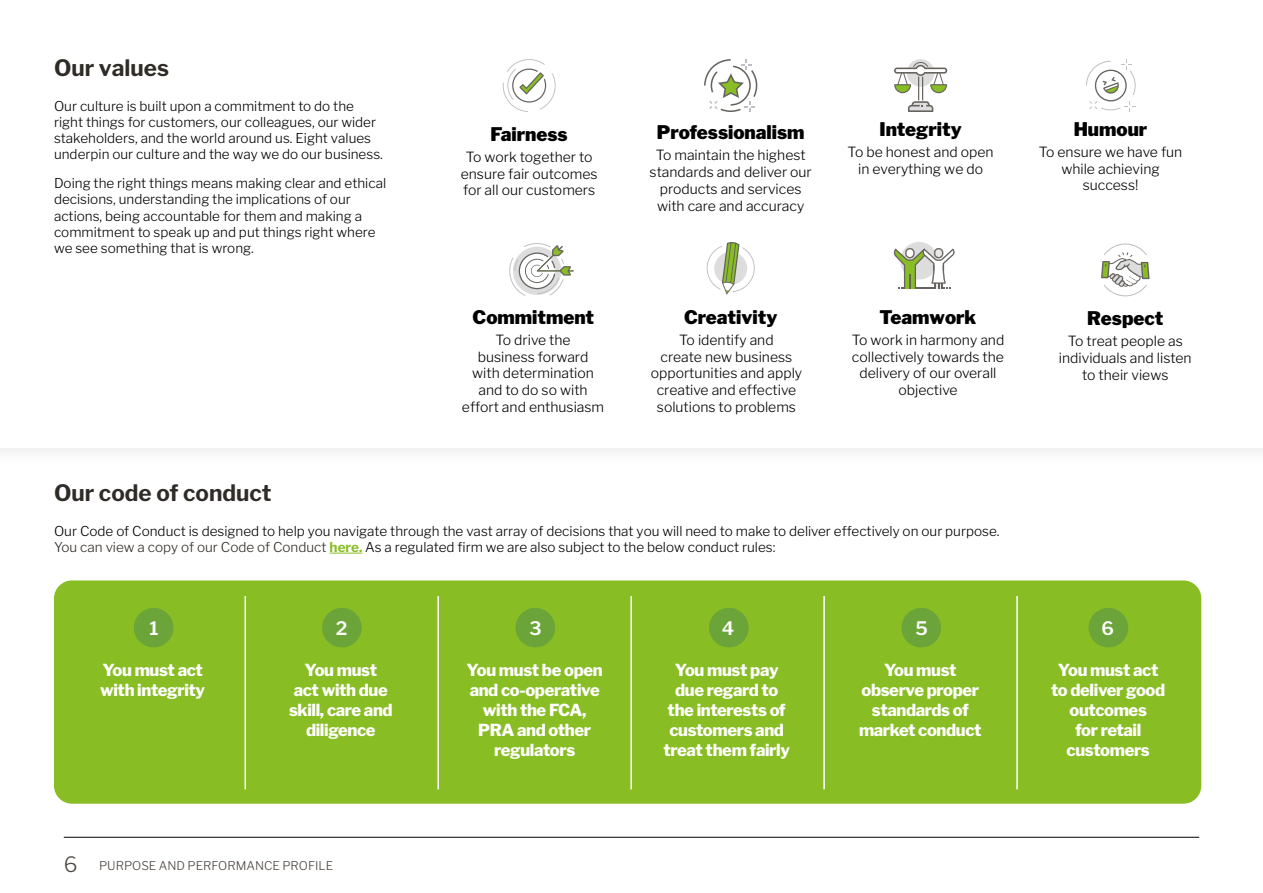
<style>
.page{position:relative;width:1263px;height:893px;background:#fff}
.page>*{position:absolute;margin:0;border:0;box-sizing:border-box;transform-origin:0 0}
.t1{font:700 22.5px "Libre Franklin";color:#2f2b27}
.t2{font:900 18.6px "Libre Franklin";color:#000}
.t3{font:600 18.45px "Libre Franklin";color:#fff}
.t4{font:800 16.5px/19.8px "Libre Franklin";letter-spacing:-.02em;color:#fff;text-align:center}
.t5{font:300 13.95px/16.8px "Libre Franklin";color:#000;text-align:center}
.t6{font:300 13.5px/16.2px "Libre Franklin";color:#000}
.t7{font:300 12px "Libre Franklin";color:#4d4642}
.s1{color:#2f2b27}
.s2{font-weight:700;color:#89bd24}
.s3{font-size:21px}
</style>
<div class="page">
<hr style="left:64px;top:837px;width:1135px;height:1px;background:#000">
<div style="left:54px;top:580px;width:1147px;height:224px;background:#89bd24;border-radius:18px"></div>
<div style="left:0;top:0;width:1263px;height:467px;background:#fafafa"></div>
<div style="left:0;top:0;width:1263px;height:448px;background:#fff"></div>
<svg style="left:503px;top:59px;width:53px;height:53px"></svg>
<svg style="left:704px;top:59px;width:53px;height:53px"></svg>
<div style="left:907px;top:59px;width:27px;height:28px;background:#ddd;border-radius:50%"></div>
<svg style="left:894px;top:62px;width:53px;height:50px"></svg>
<svg style="left:1086px;top:59px;width:49px;height:53px"></svg>
<hr style="left:537px;top:270px;width:37px;height:2px;background:#66635f">
<svg style="left:509px;top:243px;width:62px;height:53px"></svg>
<svg style="left:707px;top:242px;width:48px;height:53px"></svg>
<div style="left:900px;top:242px;width:38px;height:37px;background:#ddd;border-radius:50%"></div>
<svg style="left:894px;top:248px;width:61px;height:41px"></svg>
<svg style="left:1101px;top:243px;width:48px;height:53px"></svg>
<hr style="left:330px;top:553px;width:32px;height:1px;background:#89bd24">
<div style="left:134px;top:608px;width:39px;height:39px;background:#6ba539;border-radius:50%"></div>
<hr style="left:244px;top:596px;width:2px;height:193px;background:#fff">
<hr style="left:437px;top:596px;width:2px;height:193px;background:#fff">
<hr style="left:630px;top:596px;width:2px;height:193px;background:#fff">
<hr style="left:823px;top:596px;width:2px;height:193px;background:#fff">
<hr style="left:1016px;top:596px;width:2px;height:193px;background:#fff">
<div style="left:322px;top:608px;width:40px;height:39px;background:#6ba539;border-radius:50%"></div>
<div style="left:515px;top:608px;width:40px;height:39px;background:#6ba539;border-radius:50%"></div>
<div style="left:709px;top:608px;width:40px;height:39px;background:#6ba539;border-radius:50%"></div>
<div style="left:901px;top:608px;width:40px;height:39px;background:#6ba539;border-radius:50%"></div>
<div style="left:1088px;top:608px;width:40px;height:39px;background:#6ba539;border-radius:50%"></div>
<h1 class="t1" style="left:54px;top:54px;width:116px">Our values</h1>
<p class="t6" style="left:54px;top:98px;width:330px">Our culture is built upon a commitment to do the right things for customers, our colleagues, our wider stakeholders, and the world around us. Eight values underpin our culture and the way we do our business.</p>
<p class="t6" style="left:54px;top:175px;width:334px">Doing the right things means making clear and ethical decisions, understanding the implications of our actions, being accountable for them and making a commitment to speak up and put things right where we see something that is wrong.</p>
<h2 class="t2" style="left:491px;top:123px;width:79px">Fairness</h2>
<p class="t5" style="left:461px;top:149px;width:138px">To work together to ensure fair outcomes for all our customers</p>
<h2 class="t2" style="left:657px;top:121px;width:149px">Professionalism</h2>
<p class="t5" style="left:649px;top:147px;width:164px">To maintain the highest standards and deliver our products and services with care and accuracy</p>
<h2 class="t2" style="left:879px;top:118px;width:84px">Integrity</h2>
<p class="t5" style="left:848px;top:143px;width:148px">To be honest and open in everything we do</p>
<h2 class="t2" style="left:1074px;top:118px;width:75px">Humour</h2>
<p class="t5" style="left:1039px;top:143px;width:145px">To ensure we have fun while achieving success!</p>
<h2 class="t2" style="left:473px;top:306px;width:123px">Commitment</h2>
<h2 class="t2" style="left:684px;top:306px;width:95px">Creativity</h2>
<h2 class="t2" style="left:879px;top:306px;width:98px">Teamwork</h2>
<h2 class="t2" style="left:1087px;top:307px;width:78px">Respect</h2>
<p class="t5" style="left:462px;top:331px;width:144px">To drive the<br>business forward<br>with determination and to do so with effort and enthusiasm</p>
<p class="t5" style="left:651px;top:331px;width:153px">To identify and<br>create new business opportunities and apply creative and effective solutions to problems</p>
<p class="t5" style="left:852px;top:331px;width:154px">To work in harmony and collectively towards the delivery of our overall objective</p>
<p class="t5" style="left:1059px;top:333px;width:134px">To treat people as individuals and listen to their views</p>
<h1 class="t1" style="left:54px;top:479px;width:219px">Our code of conduct</h1>
<p class="t6" style="left:54px;top:523px;width:947px">Our Code of Conduct is designed to help you navigate through the vast array of decisions that you will need to make to deliver effectively on our purpose.<br><span class="s1">You can view a copy of our Code of Conduct</span> <span class="s2">here.</span> As a regulated firm we are also subject to the below conduct rules:</p>
<h3 class="t3" style="left:149px;top:617px;width:11px">1</h3>
<p class="t4" style="left:100px;top:660px;width:107px;text-align:left">You must act with integrity</p>
<h3 class="t3" style="left:336px;top:617px;width:13px">2</h3>
<p class="t4" style="left:289px;top:660px;width:105px">You must<br>act with due skill, care and diligence</p>
<p class="t7" style="left:64px;top:858px;width:271px"><span class="s3">6</span> PURPOSE AND PERFORMANCE PROFILE</p>
<h3 class="t3" style="left:529px;top:617px;width:14px">3</h3>
<p class="t4" style="left:467px;top:660px;width:138px">You must be open and co-operative with the FCA,<br>PRA and other regulators</p>
<h3 class="t3" style="left:722px;top:617px;width:14px">4</h3>
<p class="t4" style="left:663px;top:660px;width:128px">You must pay due regard to the interests of customers and treat them fairly</p>
<h3 class="t3" style="left:915px;top:617px;width:14px">5</h3>
<p class="t4" style="left:859px;top:660px;width:124px">You must observe proper standards of market conduct</p>
<h3 class="t3" style="left:1101px;top:617px;width:14px">6</h3>
<p class="t4" style="left:1051px;top:660px;width:116px">You must act to deliver good outcomes<br>for retail customers</p>
</div>
